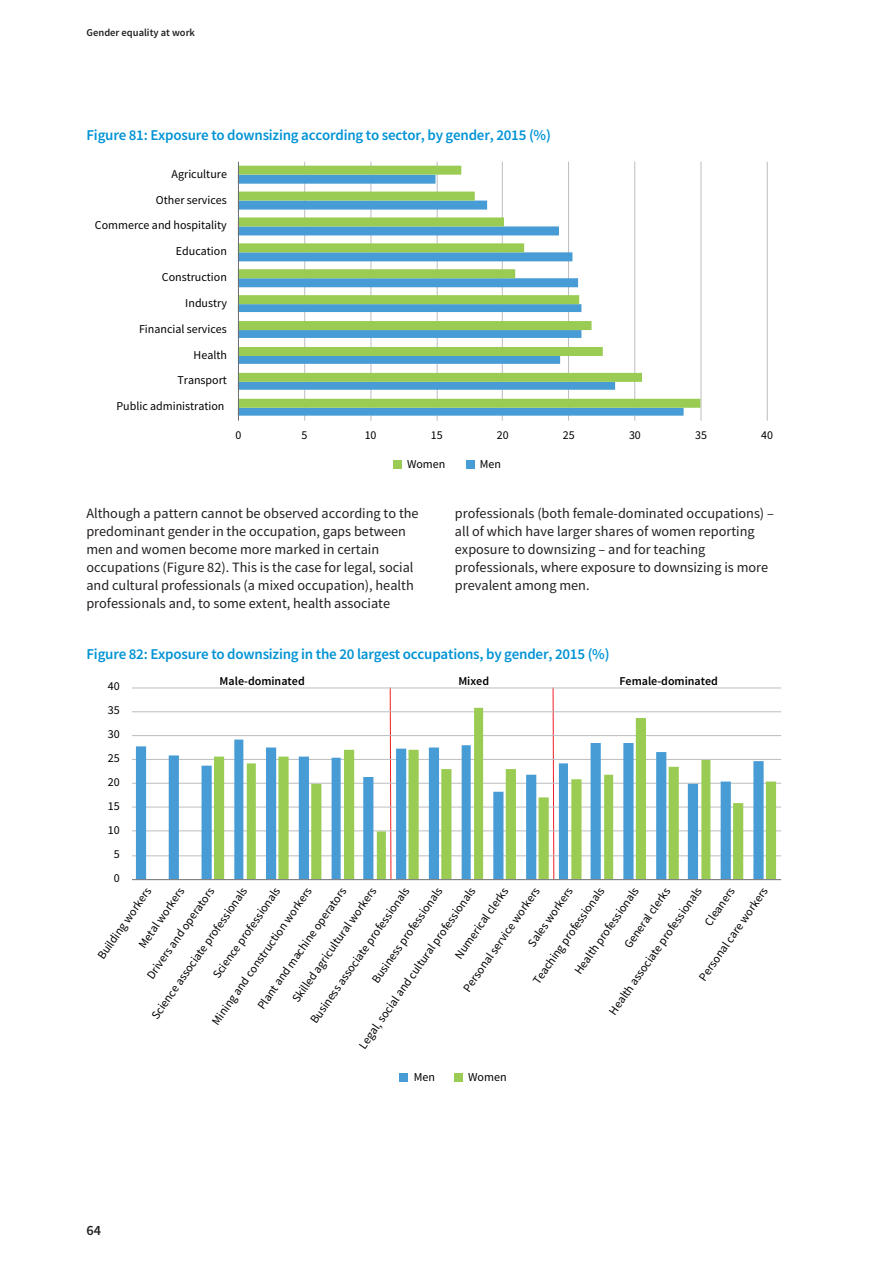
<style>
.page{position:relative;width:893px;height:1263px;background:#fff}
.page>*{position:absolute;margin:0;border:0;box-sizing:border-box;transform-origin:0 0}
.t1{font:600 15px "Source Sans Pro";letter-spacing:-.015em;color:#0093d5}
.t2{font:14.25px/18px "Source Sans Pro";color:#231f20}
.t3{font:600 14.25px "Source Sans Pro";color:#231f20}
.t4{font:12.15px "Source Sans Pro";color:#000001}
.t5{font:12px/25.8px "Source Sans Pro";color:#000001}
.t6{font:600 12px "Source Sans Pro";color:#000001}
.t7{font:600 10.5px "Source Sans Pro";color:#231f20}
</style>
<div class="page">
<hr style="left:767px;top:162px;width:1px;height:259px;background:#bcbdc0">
<hr style="left:701px;top:162px;width:1px;height:259px;background:#bcbdc0">
<hr style="left:634px;top:162px;width:1px;height:259px;background:#bcbdc0">
<hr style="left:568px;top:162px;width:1px;height:259px;background:#bcbdc0">
<hr style="left:502px;top:162px;width:1px;height:259px;background:#bcbdc0">
<hr style="left:437px;top:162px;width:1px;height:259px;background:#bcbdc0">
<hr style="left:371px;top:162px;width:1px;height:259px;background:#bcbdc0">
<hr style="left:304px;top:162px;width:1px;height:259px;background:#bcbdc0">
<svg style="left:239px;top:408px;width:445px;height:8px;background:#4ea0d6"></svg>
<svg style="left:239px;top:166px;width:461px;height:242px"></svg>
<hr style="left:238px;top:162px;width:1px;height:259px;background:#6c6d70">
<div style="left:393px;top:461px;width:9px;height:8px;background:#9acc53"></div>
<div style="left:466px;top:461px;width:9px;height:8px;background:#479cd5"></div>
<svg style="left:389px;top:687px;width:3px;height:21px"></svg>
<svg style="left:552px;top:687px;width:3px;height:21px"></svg>
<hr style="left:132px;top:688px;width:649px;height:1px;background:#bcbdc0">
<hr style="left:132px;top:711px;width:649px;height:1px;background:#bcbdc0">
<hr style="left:132px;top:735px;width:649px;height:1px;background:#bcbdc0">
<hr style="left:132px;top:759px;width:649px;height:1px;background:#bcbdc0">
<hr style="left:132px;top:783px;width:649px;height:1px;background:#bcbdc0">
<hr style="left:132px;top:807px;width:649px;height:1px;background:#bcbdc0">
<hr style="left:132px;top:830px;width:649px;height:1px;background:#bcbdc0">
<hr style="left:132px;top:855px;width:649px;height:1px;background:#bcbdc0">
<svg style="left:136px;top:746px;width:78px;height:133px"></svg>
<svg style="left:214px;top:708px;width:562px;height:171px"></svg>
<hr style="left:132px;top:879px;width:649px;height:1px;background:#6c6d70">
<div style="left:400px;top:1073px;width:8px;height:9px;background:#479cd5"></div>
<div style="left:454px;top:1073px;width:9px;height:9px;background:#9acc53"></div>
<p class="t7" style="left:87px;top:28px;width:110px">Gender equality at work</p>
<p class="t1" style="left:87px;top:130px;width:466px">Figure 81: Exposure to downsizing according to sector, by gender, 2015 (%)</p>
<p class="t5" style="left:172px;top:162px;width:57px">Agriculture</p>
<p class="t5" style="left:156px;top:188px;width:73px">Other services</p>
<p class="t5" style="left:95px;top:214px;width:133px">Commerce and hospitality</p>
<p class="t5" style="left:176px;top:239px;width:52px">Education</p>
<p class="t5" style="left:162px;top:265px;width:67px">Construction</p>
<p class="t5" style="left:185px;top:291px;width:43px">Industry</p>
<p class="t5" style="left:139px;top:317px;width:89px">Financial services</p>
<p class="t5" style="left:194px;top:343px;width:35px">Health</p>
<p class="t5" style="left:177px;top:369px;width:51px">Transport</p>
<p class="t5" style="left:116px;top:394px;width:110px">Public administration</p>
<p class="t5" style="left:235px;top:423px;width:7px">0</p>
<p class="t5" style="left:302px;top:423px;width:7px">5</p>
<p class="t5" style="left:365px;top:423px;width:13px">10</p>
<p class="t5" style="left:431px;top:423px;width:13px">15</p>
<p class="t5" style="left:497px;top:423px;width:13px">20</p>
<p class="t5" style="left:563px;top:423px;width:13px">25</p>
<p class="t5" style="left:629px;top:423px;width:13px">30</p>
<p class="t5" style="left:695px;top:423px;width:13px">35</p>
<p class="t5" style="left:761px;top:423px;width:13px">40</p>
<p class="t5" style="left:407px;top:452px;width:40px">Women</p>
<p class="t5" style="left:480px;top:452px;width:23px">Men</p>
<p class="t2" style="left:86px;top:505px;width:334px">Although a pattern cannot be observed according to the predominant gender in the occupation, gaps between men and women become more marked in certain occupations (Figure 82). This is the case for legal, social and cultural professionals (a mixed occupation), health professionals and, to some extent, health associate</p>
<p class="t2" style="left:455px;top:505px;width:321px">professionals (both female-dominated occupations) – all of which have larger shares of women reporting exposure to downsizing – and for teaching professionals, where exposure to downsizing is more prevalent among men.</p>
<p class="t1" style="left:87px;top:648px;width:524px">Figure 82: Exposure to downsizing in the 20 largest occupations, by gender, 2015 (%)</p>
<p class="t4" style="left:108px;top:682px;width:13px">40</p>
<p class="t4" style="left:108px;top:706px;width:13px">35</p>
<p class="t4" style="left:108px;top:730px;width:13px">30</p>
<p class="t4" style="left:108px;top:754px;width:13px">25</p>
<p class="t4" style="left:108px;top:778px;width:13px">20</p>
<p class="t4" style="left:108px;top:802px;width:13px">15</p>
<p class="t4" style="left:108px;top:826px;width:13px">10</p>
<p class="t4" style="left:114px;top:850px;width:7px">5</p>
<p class="t4" style="left:114px;top:874px;width:7px">0</p>
<p class="t6" style="left:220px;top:674px;width:87px">Male-dominated</p>
<p class="t6" style="left:458px;top:674px;width:32px">Mixed</p>
<p class="t6" style="left:619px;top:674px;width:100px">Female-dominated</p>
<p class="t5" style="left:602px;top:1006px;width:154px;rotate:-55deg">Health associate professionals</p>
<p class="t5" style="left:697px;top:917px;width:45px;rotate:-55deg">Cleaners</p>
<p class="t5" style="left:303px;top:1015px;width:165px;rotate:-55deg">Business associate professionals</p>
<p class="t5" style="left:184px;top:1002px;width:166px;text-indent:38px;rotate:-55deg">Science professionals<br>Mining and construction workers</p>
<p class="t5" style="left:692px;top:973px;width:113px;rotate:-55deg">Personal care workers</p>
<p class="t5" style="left:265px;top:980px;width:139px;line-height:24.6px;text-indent:-25px;rotate:-55deg">Plant and machine operators<br>Skilled agricultural workers</p>
<p class="t5" style="left:567px;top:966px;width:104px;rotate:-55deg">Health professionals</p>
<p class="t5" style="left:505px;top:961px;width:117px;text-indent:28px;rotate:-55deg">Sales workers<br>Teaching professionals</p>
<p class="t5" style="left:352px;top:1040px;width:195px;rotate:-55deg">Legal, social and cultural professionals</p>
<p class="t5" style="left:365px;top:975px;width:115px;rotate:-55deg">Business professionals</p>
<p class="t5" style="left:120px;top:957px;width:110px;line-height:24.6px;text-align:center;rotate:-55deg">Metal workers<br>Drivers and operators</p>
<p class="t5" style="left:435px;top:969px;width:126px;text-align:center;rotate:-55deg">Numerical clerks<br>Personal service workers</p>
<p class="t5" style="left:144px;top:1011px;width:159px;rotate:-55deg">Science associate professionals</p>
<p class="t5" style="left:90px;top:951px;width:86px;rotate:-55deg">Building workers</p>
<p class="t5" style="left:617px;top:940px;width:73px;rotate:-55deg">General clerks</p>
<p class="t3" style="left:87px;top:1225px;width:16px">64</p>
<p class="t4" style="left:414px;top:1072px;width:23px">Men</p>
<p class="t4" style="left:468px;top:1072px;width:40px">Women</p>
</div>
